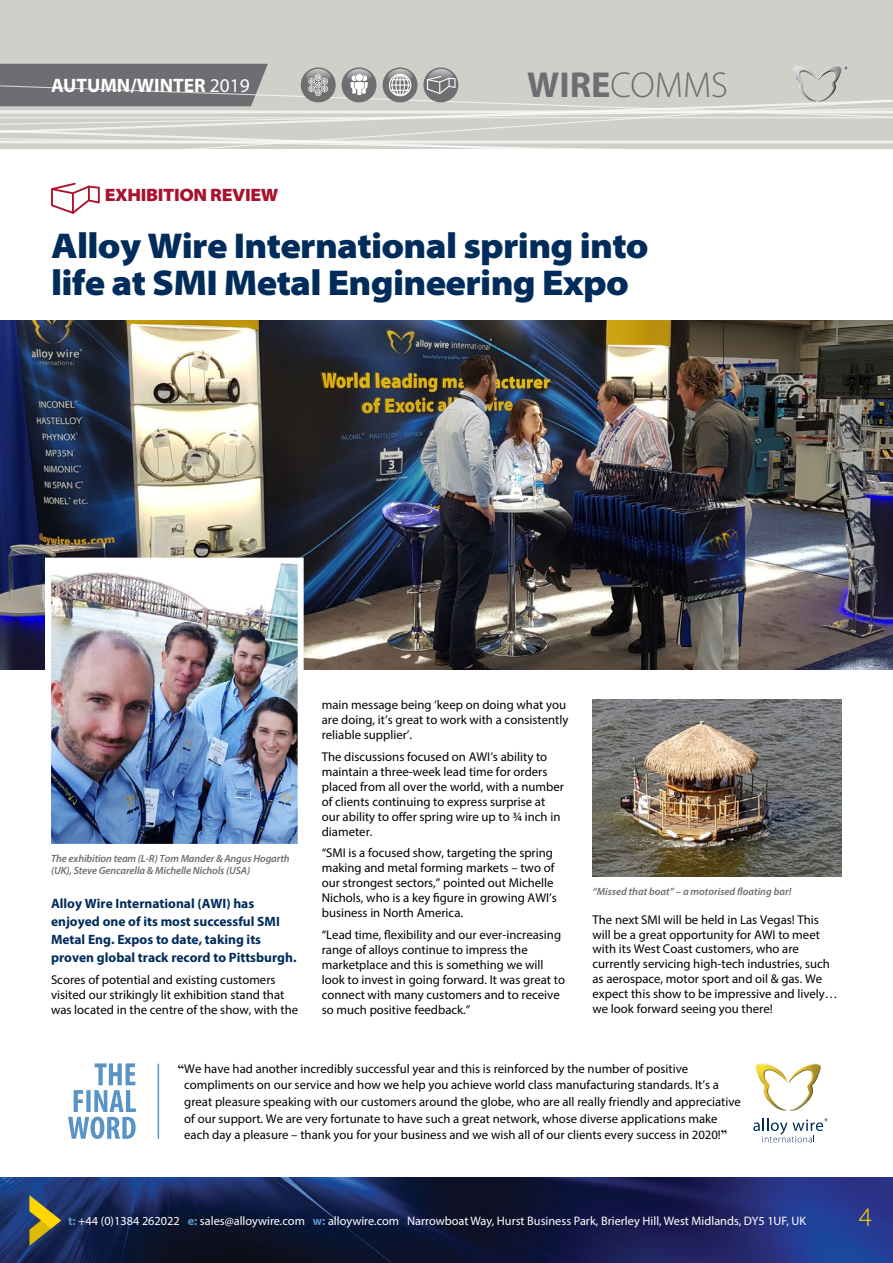
<style>
.page{position:relative;width:893px;height:1263px;background:#fff}
.page>*{position:absolute;margin:0;border:0;box-sizing:border-box;transform-origin:0 0}
.t1{font:300 36.15px "Myriad Pro";color:#6d6e71}
.t2{font:900 semi-expanded 36px/37.5px "Myriad Pro";letter-spacing:-.02em;color:#002c5b}
.t3{font:300 27px "Myriad Pro";color:#ffd600}
.t4{font:700 19.5px "Myriad Pro";color:#fff}
.t5{font:900 semi-expanded 18px "Myriad Pro";letter-spacing:-.02em;color:#a9112c}
.t6{font:700 13.5px/18px "Myriad Pro";color:#002c5b}
.t7{font:12.75px/15px "Myriad Pro";color:#000}
.t8{font:12.3px "Myriad Pro";color:#fff}
.t9{font:italic 600 10.5px/12.6px "Myriad Pro";letter-spacing:-.01em;color:#6d6e71}
.s1{font-weight:400}
.s2{font-weight:700}
.s3{font-family:"Times New Roman";font-weight:700}
.s4{font-weight:700;color:#5894c5}
</style>
<div class="page">
<img style="left:0;top:1178px;width:893px;height:85px">
<img style="left:0;top:320px;width:893px;height:349px">
<img style="left:42px;top:555px;width:265px;height:289px">
<img style="left:592px;top:699px;width:250px;height:177px">
<svg style="left:51px;top:183px;width:49px;height:31px"></svg>
<svg style="left:29px;top:1195px;width:32px;height:51px;background:#78733d"></svg>
<div style="left:0;top:0;width:893px;height:149px;background:#cfd0ca"></div>
<svg style="left:0;top:64px;width:893px;height:85px"></svg>
<img style="left:789px;top:1063px;width:32px;height:48px">
<img style="left:755px;top:1063px;width:33px;height:48px">
<svg style="left:753px;top:1118px;width:75px;height:24px"></svg>
<svg style="left:68px;top:1063px;width:68px;height:76px"></svg>
<hr style="left:158px;top:1064px;width:1px;height:74px;background:#5894c5">
<h3 class="t4" style="left:51px;top:73px;width:200px">AUTUMN/WINTER <span class="s1">2019</span></h3>
<h1 class="t1" style="left:527px;top:63px;width:202px"><span class="s2">WIRE</span>COMMS</h1>
<h3 class="t5" style="left:105px;top:183px;width:175px">EXHIBITION REVIEW</h3>
<h2 class="t2" style="left:51px;top:225px;width:599px">Alloy Wire International spring into life at SMI Metal Engineering Expo</h2>
<p class="t9" style="left:51px;top:852px;width:240px">The exhibition team (L-R) Tom Mander &amp; Angus Hogarth (UK), Steve Gencarella &amp; Michelle Nichols (USA)</p>
<p class="t6" style="left:51px;top:894px;width:247px">Alloy Wire International (AWI) has enjoyed one of its most successful SMI Metal Eng. Expos to date, taking its proven global track record to Pittsburgh.</p>
<p class="t7" style="left:51px;top:972px;width:249px">Scores of potential and existing customers visited our strikingly lit exhibition stand that was located in the centre of the show, with the</p>
<p class="t7" style="left:322px;top:697px;width:248px">main message being ‘keep on doing what you are doing, it’s great to work with a consistently reliable supplier’.</p>
<p class="t7" style="left:322px;top:749px;width:244px">The discussions focused on AWI’s ability to maintain a three-week lead time for orders placed from all over the world, with a number of clients continuing to express surprise at our ability to offer spring wire up to ¾ inch in diameter.</p>
<p class="t7" style="left:322px;top:845px;width:237px">“SMI is a focused show, targeting the spring making and metal forming markets – two of our strongest sectors,” pointed out Michelle Nichols, who is a key figure in growing AWI’s business in North America.</p>
<p class="t7" style="left:322px;top:926px;width:245px">“Lead time, flexibility and our ever-increasing range of alloys continue to impress the marketplace and this is something we will look to invest in going forward. It was great to connect with many customers and to receive so much positive feedback.”</p>
<p class="t9" style="left:592px;top:885px;width:200px">“Missed that boat” – a motorised floating bar!</p>
<p class="t7" style="left:592px;top:911px;width:247px">The next SMI will be held in Las Vegas! This will be a great opportunity for AWI to meet with its West Coast customers, who are currently servicing high-tech industries, such as aerospace, motor sport and oil &amp; gas. We expect this show to be impressive and lively… we look forward seeing you there!</p>
<p class="t7" style="left:184px;top:1060px;width:558px;line-height:16.5px;text-indent:-6px"><span class="s3">“</span>We have had another incredibly successful year and this is reinforced by the number of positive compliments on our service and how we help you achieve world class manufacturing standards. It’s a great pleasure speaking with our customers around the globe, who are all really friendly and appreciative of our support. We are very fortunate to have such a great network, whose diverse applications make each day a pleasure – thank you for your business and we wish all of our clients every success in 2020!<span class="s3">”</span></p>
<p class="t8" style="left:68px;top:1214px;width:740px"><span class="s4">t:</span> +44 (0)1384 262022 <span class="s4">e:</span> sales@alloywire.com <span class="s4">w:</span> alloywire.com Narrowboat Way, Hurst Business Park, Brierley Hill, West Midlands, DY5 1UF, UK</p>
<h3 class="t3" style="left:859px;top:1200px;width:15px">4</h3>
</div>
